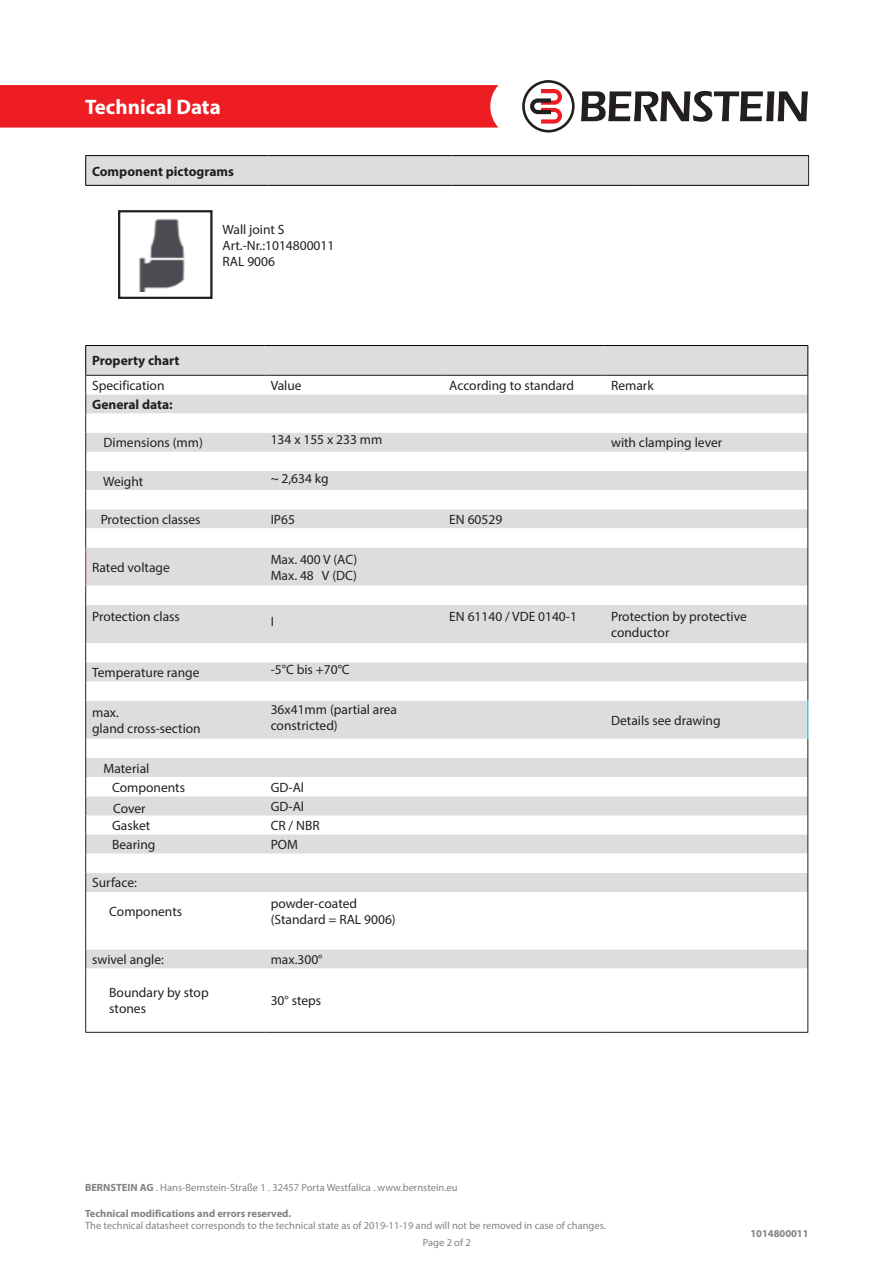
<style>
.page{position:relative;width:893px;height:1263px;background:#fff}
.page>*{position:absolute;margin:0;border:0;box-sizing:border-box;transform-origin:0 0}
.t1{font:700 21px "Myriad Pro";color:#fff}
.t2{font:13.5px/16.2px "Myriad Pro";color:#231f20}
.t3{font:700 13.5px "Myriad Pro";color:#231f20}
.t4{font:10.5px/16.8px "Myriad Pro";color:#808285}
.t5{font:700 10.5px "Myriad Pro";color:#808285}
.s1{font-weight:700}
</style>
<div class="page">
<div style="left:0;top:85px;width:498px;height:43px;background:#ee1d23"></div>
<svg style="left:581px;top:91px;width:227px;height:31px"></svg>
<svg style="left:522px;top:80px;width:53px;height:53px"></svg>
<div style="left:118px;top:210px;width:95px;height:89px;background:#fff;border:2px solid #231f20"></div>
<img style="left:139px;top:219px;width:46px;height:72px">
<svg style="left:86px;top:547px;width:721px;height:485px"></svg>
<hr style="left:85px;top:345px;width:179px;height:1px;background:#000">
<hr style="left:264px;top:345px;width:179px;height:1px;background:#000">
<hr style="left:443px;top:345px;width:162px;height:1px;background:#000">
<hr style="left:605px;top:345px;width:203px;height:1px;background:#000">
<hr style="left:807px;top:547px;width:1px;height:39px;background:#231f20">
<svg style="left:807px;top:586px;width:1px;height:19px"></svg>
<hr style="left:807px;top:605px;width:1px;height:38px;background:#231f20">
<svg style="left:807px;top:643px;width:1px;height:58px"></svg>
<svg style="left:807px;top:739px;width:1px;height:153px"></svg>
<hr style="left:85px;top:892px;width:1px;height:38px;background:#231f20">
<hr style="left:807px;top:892px;width:1px;height:38px;background:#231f20">
<svg style="left:85px;top:930px;width:1px;height:38px"></svg>
<svg style="left:807px;top:930px;width:1px;height:38px"></svg>
<hr style="left:85px;top:968px;width:1px;height:64px;background:#231f20">
<hr style="left:807px;top:968px;width:1px;height:64px;background:#231f20">
<hr style="left:85px;top:1032px;width:179px;height:1px;background:#231f20">
<hr style="left:264px;top:1032px;width:179px;height:1px;background:#231f20">
<hr style="left:443px;top:1032px;width:162px;height:1px;background:#231f20">
<hr style="left:605px;top:1032px;width:203px;height:1px;background:#231f20">
<hr style="left:85px;top:547px;width:1px;height:39px;background:#d1232a">
<hr style="left:807px;top:701px;width:1px;height:38px;background:#00aeef">
<svg style="left:85px;top:346px;width:723px;height:201px"></svg>
<svg style="left:85px;top:586px;width:1px;height:19px"></svg>
<hr style="left:85px;top:605px;width:1px;height:38px;background:#231f20">
<svg style="left:85px;top:643px;width:1px;height:58px"></svg>
<hr style="left:85px;top:701px;width:1px;height:38px;background:#231f20">
<svg style="left:85px;top:739px;width:1px;height:153px"></svg>
<hr style="left:85px;top:155px;width:184px;height:1px;background:#000">
<hr style="left:269px;top:155px;width:182px;height:1px;background:#000">
<hr style="left:451px;top:155px;width:183px;height:1px;background:#000">
<hr style="left:634px;top:155px;width:175px;height:1px;background:#000">
<hr style="left:85px;top:185px;width:184px;height:1px;background:#000">
<hr style="left:269px;top:185px;width:182px;height:1px;background:#000">
<hr style="left:451px;top:185px;width:183px;height:1px;background:#000">
<hr style="left:634px;top:185px;width:175px;height:1px;background:#000">
<svg style="left:85px;top:156px;width:724px;height:29px;background:#d9dadc"></svg>
<h1 class="t1" style="left:85px;top:93px;width:137px">Technical Data</h1>
<p class="t3" style="left:92px;top:162px;width:143px">Component pictograms</p>
<p class="t2" style="left:223px;top:221px;width:63px">Wall joint S</p>
<p class="t2" style="left:223px;top:237px;width:113px">Art.-Nr.:1014800011</p>
<p class="t2" style="left:223px;top:253px;width:54px">RAL 9006</p>
<p class="t3" style="left:92px;top:352px;width:89px">Property chart</p>
<p class="t2" style="left:92px;top:377px;width:74px">Specification</p>
<p class="t2" style="left:271px;top:377px;width:32px">Value</p>
<p class="t2" style="left:449px;top:377px;width:126px">According to standard</p>
<p class="t2" style="left:611px;top:377px;width:44px">Remark</p>
<p class="t3" style="left:92px;top:396px;width:82px">General data:</p>
<p class="t2" style="left:104px;top:434px;width:101px">Dimensions (mm)</p>
<p class="t2" style="left:271px;top:431px;width:113px">134 x 155 x 233 mm</p>
<p class="t2" style="left:611px;top:434px;width:113px">with clamping lever</p>
<p class="t2" style="left:103px;top:473px;width:42px">Weight</p>
<p class="t2" style="left:271px;top:470px;width:60px">~ 2,634 kg</p>
<p class="t2" style="left:101px;top:511px;width:101px">Protection classes</p>
<p class="t2" style="left:271px;top:511px;width:26px">IP65</p>
<p class="t2" style="left:449px;top:511px;width:55px">EN 60529</p>
<p class="t2" style="left:92px;top:559px;width:79px">Rated voltage</p>
<p class="t2" style="left:271px;top:551px;width:88px">Max. 400 V (AC)</p>
<p class="t2" style="left:271px;top:567px;width:88px">Max. 48 V (DC)</p>
<p class="t2" style="left:92px;top:608px;width:89px">Protection class</p>
<p class="t2" style="left:271px;top:613px;width:5px">I</p>
<p class="t2" style="left:449px;top:608px;width:129px">EN 61140 / VDE 0140-1</p>
<p class="t2" style="left:611px;top:608px;width:137px">Protection by protective</p>
<p class="t2" style="left:611px;top:624px;width:60px">conductor</p>
<p class="t2" style="left:92px;top:664px;width:109px">Temperature range</p>
<p class="t2" style="left:271px;top:661px;width:81px">-5°C bis +70°C</p>
<p class="t2" style="left:92px;top:704px;width:28px">max.</p>
<p class="t2" style="left:92px;top:720px;width:110px">gland cross-section</p>
<p class="t2" style="left:271px;top:701px;width:128px">36x41mm (partial area constricted)</p>
<p class="t2" style="left:611px;top:712px;width:111px">Details see drawing</p>
<p class="t2" style="left:104px;top:760px;width:47px">Material</p>
<p class="t2" style="left:112px;top:779px;width:74px">Components</p>
<p class="t2" style="left:271px;top:779px;width:35px">GD-Al</p>
<p class="t2" style="left:113px;top:800px;width:34px">Cover</p>
<p class="t2" style="left:271px;top:798px;width:35px">GD-Al</p>
<p class="t2" style="left:112px;top:817px;width:40px">Gasket</p>
<p class="t2" style="left:271px;top:817px;width:50px">CR / NBR</p>
<p class="t2" style="left:112px;top:836px;width:45px">Bearing</p>
<p class="t2" style="left:271px;top:836px;width:29px">POM</p>
<p class="t2" style="left:92px;top:875px;width:46px">Surface:</p>
<p class="t2" style="left:109px;top:903px;width:74px">Components</p>
<p class="t2" style="left:271px;top:895px;width:88px">powder-coated</p>
<p class="t2" style="left:271px;top:911px;width:127px">(Standard = RAL 9006)</p>
<p class="t2" style="left:92px;top:951px;width:73px">swivel angle:</p>
<p class="t2" style="left:271px;top:951px;width:53px">max.300°</p>
<p class="t2" style="left:109px;top:984px;width:101px">Boundary by stop</p>
<p class="t2" style="left:109px;top:1000px;width:38px">stones</p>
<p class="t2" style="left:271px;top:992px;width:52px">30° steps</p>
<p class="t4" style="left:85px;top:1179px;width:374px"><span class="s1">BERNSTEIN AG</span> . Hans-Bernstein-Straße 1 . 32457 Porta Westfalica . www.bernstein.eu</p>
<p class="t5" style="left:85px;top:1206px;width:208px">Technical modifications and errors reserved.</p>
<p class="t4" style="left:423px;top:1217px;width:184px;text-indent:-338px">The technical datasheet corresponds to the technical state as of 2019-11-19 and will not be removed in case of changes.<br>Page 2 of 2</p>
<p class="t5" style="left:750px;top:1227px;width:60px">1014800011</p>
</div>
